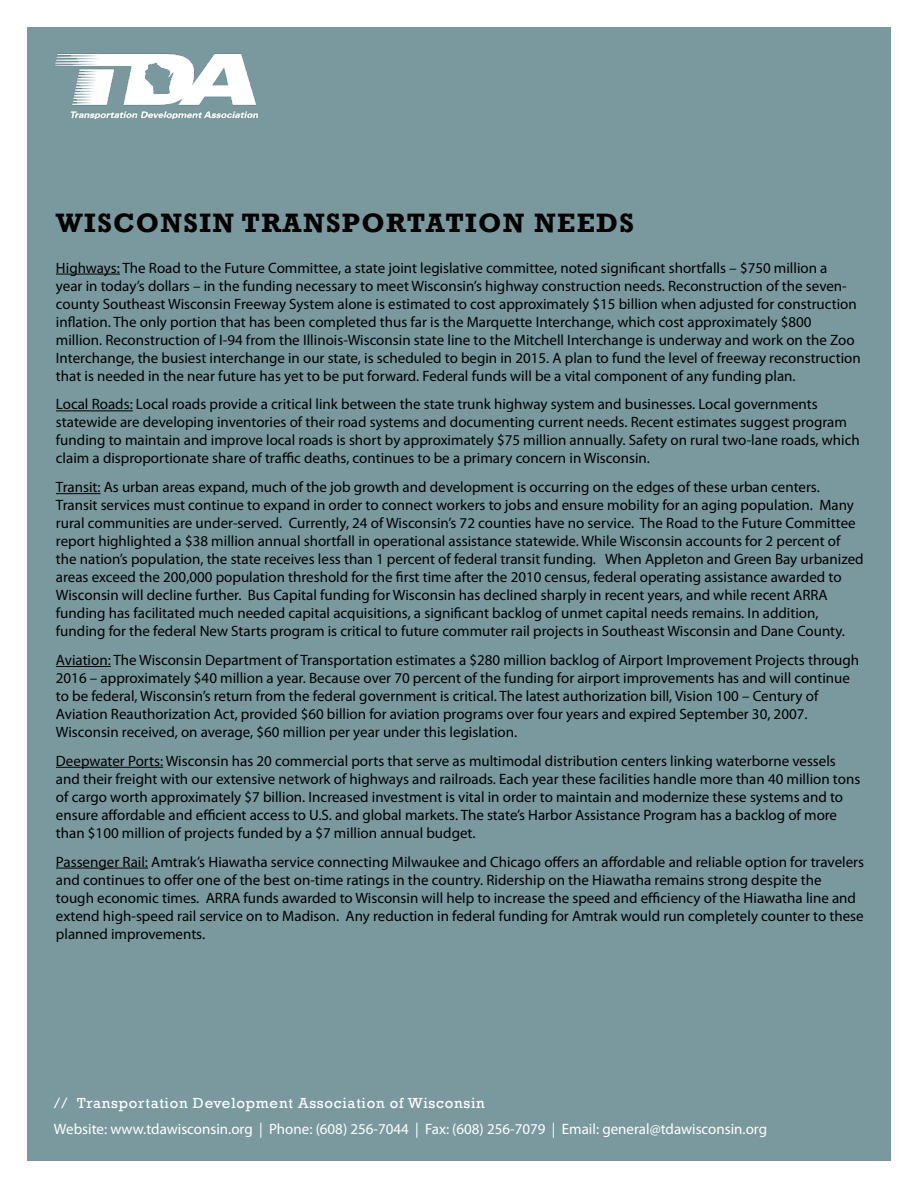
<style>
.page{position:relative;width:918px;height:1188px;background:#fff}
.page>*{position:absolute;margin:0;border:0;box-sizing:border-box;transform-origin:0 0}
.t1{font:700 27.3px "Rockwell";letter-spacing:.05em;color:#000}
.t2{font:15px/18px "Myriad Pro";color:#000}
.t3{font:15px "Myriad Pro";color:#fff}
.t4{font:15px "Rockwell";letter-spacing:.05em;color:#fff}
</style>
<div class="page">
<div style="left:27px;top:27px;width:864px;height:1134px;background:#79999f"></div>
<hr style="left:56px;top:274px;width:64px;height:1px;background:#000">
<hr style="left:56px;top:410px;width:77px;height:1px;background:#000">
<hr style="left:56px;top:493px;width:45px;height:1px;background:#000">
<hr style="left:56px;top:666px;width:55px;height:1px;background:#000">
<hr style="left:56px;top:767px;width:107px;height:1px;background:#000">
<hr style="left:56px;top:868px;width:92px;height:1px;background:#000">
<img style="left:54px;top:53px;width:205px;height:67px">
<h1 class="t1" style="left:56px;top:206px;width:580px">WISCONSIN TRANSPORTATION NEEDS</h1>
<p class="t2" style="left:56px;top:258px;width:806px">Highways: The Road to the Future Committee, a state joint legislative committee, noted significant shortfalls – $750 million a<br>year in today’s dollars – in the funding necessary to meet Wisconsin’s highway construction needs. Reconstruction of the seven&shy;county Southeast Wisconsin Freeway System alone is estimated to cost approximately $15 billion when adjusted for construction inflation. The only portion that has been completed thus far is the Marquette Interchange, which cost approximately $800 million. Reconstruction of I-94 from the Illinois-Wisconsin state line to the Mitchell Interchange is underway and work on the Zoo Interchange, the busiest interchange in our state, is scheduled to begin in 2015. A plan to fund the level of freeway reconstruction that is needed in the near future has yet to be put forward. Federal funds will be a vital component of any funding plan.</p>
<p class="t2" style="left:56px;top:395px;width:805px">Local Roads: Local roads provide a critical link between the state trunk highway system and businesses. Local governments statewide are developing inventories of their road systems and documenting current needs. Recent estimates suggest program funding to maintain and improve local roads is short by approximately $75 million annually. Safety on rural two-lane roads, which claim a disproportionate share of traffic deaths, continues to be a primary concern in Wisconsin.</p>
<p class="t2" style="left:56px;top:478px;width:809px">Transit: As urban areas expand, much of the job growth and development is occurring on the edges of these urban centers.<br>Transit services must continue to expand in order to connect workers to jobs and ensure mobility for an aging population. Many rural communities are under-served. Currently, 24 of Wisconsin’s 72 counties have no service. The Road to the Future Committee report highlighted a $38 million annual shortfall in operational assistance statewide. While Wisconsin accounts for 2 percent of the nation’s population, the state receives less than 1 percent of federal transit funding. When Appleton and Green Bay urbanized areas exceed the 200,000 population threshold for the first time after the 2010 census, federal operating assistance awarded to Wisconsin will decline further. Bus Capital funding for Wisconsin has declined sharply in recent years, and while recent ARRA funding has facilitated much needed capital acquisitions, a significant backlog of unmet capital needs remains. In addition, funding for the federal New Starts program is critical to future commuter rail projects in Southeast Wisconsin and Dane County.</p>
<p class="t2" style="left:56px;top:651px;width:805px">Aviation: The Wisconsin Department of Transportation estimates a $280 million backlog of Airport Improvement Projects through 2016 – approximately $40 million a year. Because over 70 percent of the funding for airport improvements has and will continue to be federal, Wisconsin’s return from the federal government is critical. The latest authorization bill, Vision 100 – Century of Aviation Reauthorization Act, provided $60 billion for aviation programs over four years and expired September 30, 2007.<br>Wisconsin received, on average, $60 million per year under this legislation.</p>
<p class="t2" style="left:56px;top:752px;width:806px">Deepwater Ports: Wisconsin has 20 commercial ports that serve as multimodal distribution centers linking waterborne vessels and their freight with our extensive network of highways and railroads. Each year these facilities handle more than 40 million tons of cargo worth approximately $7 billion. Increased investment is vital in order to maintain and modernize these systems and to ensure affordable and efficient access to U.S. and global markets. The state’s Harbor Assistance Program has a backlog of more than $100 million of projects funded by a $7 million annual budget.</p>
<p class="t2" style="left:56px;top:852px;width:810px">Passenger Rail: Amtrak’s Hiawatha service connecting Milwaukee and Chicago offers an affordable and reliable option for travelers and continues to offer one of the best on-time ratings in the country. Ridership on the Hiawatha remains strong despite the<br>tough economic times. ARRA funds awarded to Wisconsin will help to increase the speed and efficiency of the Hiawatha line and extend high-speed rail service on to Madison. Any reduction in federal funding for Amtrak would run completely counter to these planned improvements.</p>
<p class="t4" style="left:54px;top:1094px;width:432px">// Transportation Development Association of Wisconsin</p>
<p class="t3" style="left:54px;top:1120px;width:715px">Website: www.tdawisconsin.org | Phone: (608) 256-7044 | Fax: (608) 256-7079 | Email: general@tdawisconsin.org</p>
</div>
